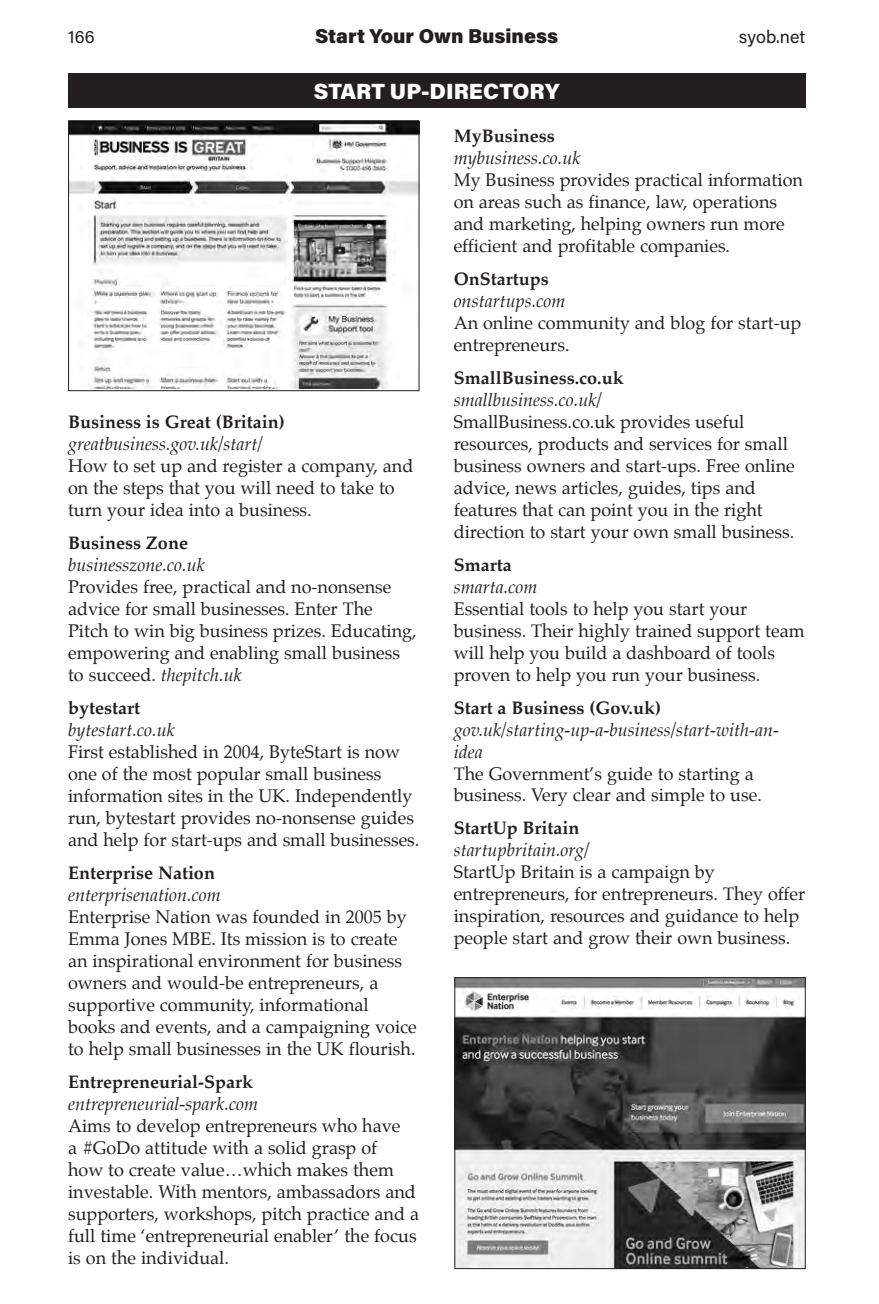
<style>
.page{position:relative;width:879px;height:1304px;background:#fff}
.page>*{position:absolute;margin:0;border:0;box-sizing:border-box;transform-origin:0 0}
._1-header1WOB{font:900 22px "Acumin Pro";color:#fff}
.t1{font:900 20px "Acumin Pro";color:#231f20}
._8-textUnderSub8{font:18px/22px "Palatino";color:#231f20}
._8-textUnderSub8-2{font:italic 18px/22px "Palatino";color:#231f20}
._9-text9{font:700 18px "Palatino";color:#231f20}
.t2{font:18px "Acumin Pro";letter-spacing:.005em;color:#231f20}
.s1{font-style:italic}
</style>
<div class="page">
<div style="left:68px;top:74px;width:737px;height:34px;background:#231f20"></div>
<img style="left:456px;top:979px;width:348px;height:288px">
<div style="left:454px;top:977px;width:352px;height:292px;border:1px solid #231f20"></div>
<img style="left:70px;top:122px;width:347px;height:266px">
<div style="left:68px;top:120px;width:351px;height:271px;border:1px solid #231f20"></div>
<p class="t2" style="left:68px;top:24px;width:28px">166</p>
<p class="t1" style="left:315px;top:22px;width:245px">Start Your Own Business</p>
<p class="t2" style="left:739px;top:24px;width:68px">syob.net</p>
<p class="_1-header1WOB" style="left:314px;top:76px;width:247px">START UP-DIRECTORY</p>
<p class="_9-text9" style="left:68px;top:406px;width:218px">Business is Great (Britain)</p>
<p class="_8-textUnderSub8-2" style="left:68px;top:433px;width:196px">greatbusiness.gov.uk/start/</p>
<p class="_8-textUnderSub8" style="left:68px;top:455px;width:347px">How to set up and register a company, and on the steps that you will need to take to turn your idea into a business.</p>
<p class="_9-text9" style="left:68px;top:527px;width:121px">Business Zone</p>
<p class="_8-textUnderSub8-2" style="left:68px;top:554px;width:138px">businesszone.co.uk</p>
<p class="_8-textUnderSub8" style="left:68px;top:575px;width:350px">Provides free, practical and no-nonsense advice for small businesses. Enter The Pitch to win big business prizes. Educating, empowering and enabling small business to succeed. <span class="s1">thepitch.uk</span></p>
<p class="_9-text9" style="left:68px;top:692px;width:73px">bytestart</p>
<p class="_8-textUnderSub8-2" style="left:68px;top:719px;width:108px">bytestart.co.uk</p>
<p class="_8-textUnderSub8" style="left:68px;top:740px;width:353px">First established in 2004, ByteStart is now one of the most popular small business information sites in the UK. Independently run, bytestart provides no-nonsense guides and help for start-ups and small businesses.</p>
<p class="_9-text9" style="left:68px;top:857px;width:148px">Enterprise Nation</p>
<p class="_8-textUnderSub8-2" style="left:68px;top:884px;width:154px">enterprisenation.com</p>
<p class="_8-textUnderSub8" style="left:68px;top:905px;width:350px">Enterprise Nation was founded in 2005 by Emma Jones MBE. Its mission is to create an inspirational environment for business owners and would-be entrepreneurs, a supportive community, informational books and events, and a campaigning voice to help small businesses in the UK flourish.</p>
<p class="_9-text9" style="left:68px;top:1066px;width:186px">Entrepreneurial-Spark</p>
<p class="_8-textUnderSub8-2" style="left:68px;top:1093px;width:192px">entrepreneurial-spark.com</p>
<p class="_8-textUnderSub8" style="left:68px;top:1114px;width:352px">Aims to develop entrepreneurs who have<br>a #GoDo attitude with a solid grasp of<br>how to create value…which makes them investable. With mentors, ambassadors and supporters, workshops, pitch practice and a full time ‘entrepreneurial enabler’ the focus is on the individual.</p>
<p class="_9-text9" style="left:454px;top:120px;width:102px">MyBusiness</p>
<p class="_8-textUnderSub8-2" style="left:454px;top:147px;width:128px">mybusiness.co.uk</p>
<p class="_8-textUnderSub8" style="left:454px;top:168px;width:351px">My Business provides practical information on areas such as finance, law, operations and marketing, helping owners run more efficient and profitable companies.</p>
<p class="_9-text9" style="left:454px;top:263px;width:96px">OnStartups</p>
<p class="_8-textUnderSub8-2" style="left:454px;top:290px;width:113px">onstartups.com</p>
<p class="_8-textUnderSub8" style="left:454px;top:311px;width:349px">An online community and blog for start-up entrepreneurs.</p>
<p class="_9-text9" style="left:454px;top:362px;width:171px">SmallBusiness.co.uk</p>
<p class="_8-textUnderSub8" style="left:454px;top:388px;width:343px"><span class="s1">smallbusiness.co.uk/<br></span>SmallBusiness.co.uk provides useful resources, products and services for small business owners and start-ups. Free online advice, news articles, guides, tips and features that can point you in the right direction to start your own small business.</p>
<p class="_9-text9" style="left:454px;top:549px;width:59px">Smarta</p>
<p class="_8-textUnderSub8-2" style="left:454px;top:576px;width:85px">smarta.com</p>
<p class="_8-textUnderSub8" style="left:454px;top:597px;width:352px">Essential tools to help you start your business. Their highly trained support team will help you build a dashboard of tools proven to help you run your business.</p>
<p class="_9-text9" style="left:454px;top:692px;width:209px">Start a Business (Gov.uk)</p>
<p class="_8-textUnderSub8-2" style="left:454px;top:718px;width:327px">gov.uk/starting-up-a-business/start-with-an&shy;idea</p>
<p class="_8-textUnderSub8" style="left:454px;top:762px;width:310px">The Government’s guide to starting a business. Very clear and simple to use.</p>
<p class="_9-text9" style="left:454px;top:813px;width:127px">StartUp Britain</p>
<p class="_8-textUnderSub8-2" style="left:454px;top:839px;width:137px">startupbritain.org/</p>
<p class="_8-textUnderSub8" style="left:454px;top:861px;width:353px">StartUp Britain is a campaign by entrepreneurs, for entrepreneurs. They offer inspiration, resources and guidance to help people start and grow their own business.</p>
</div>
